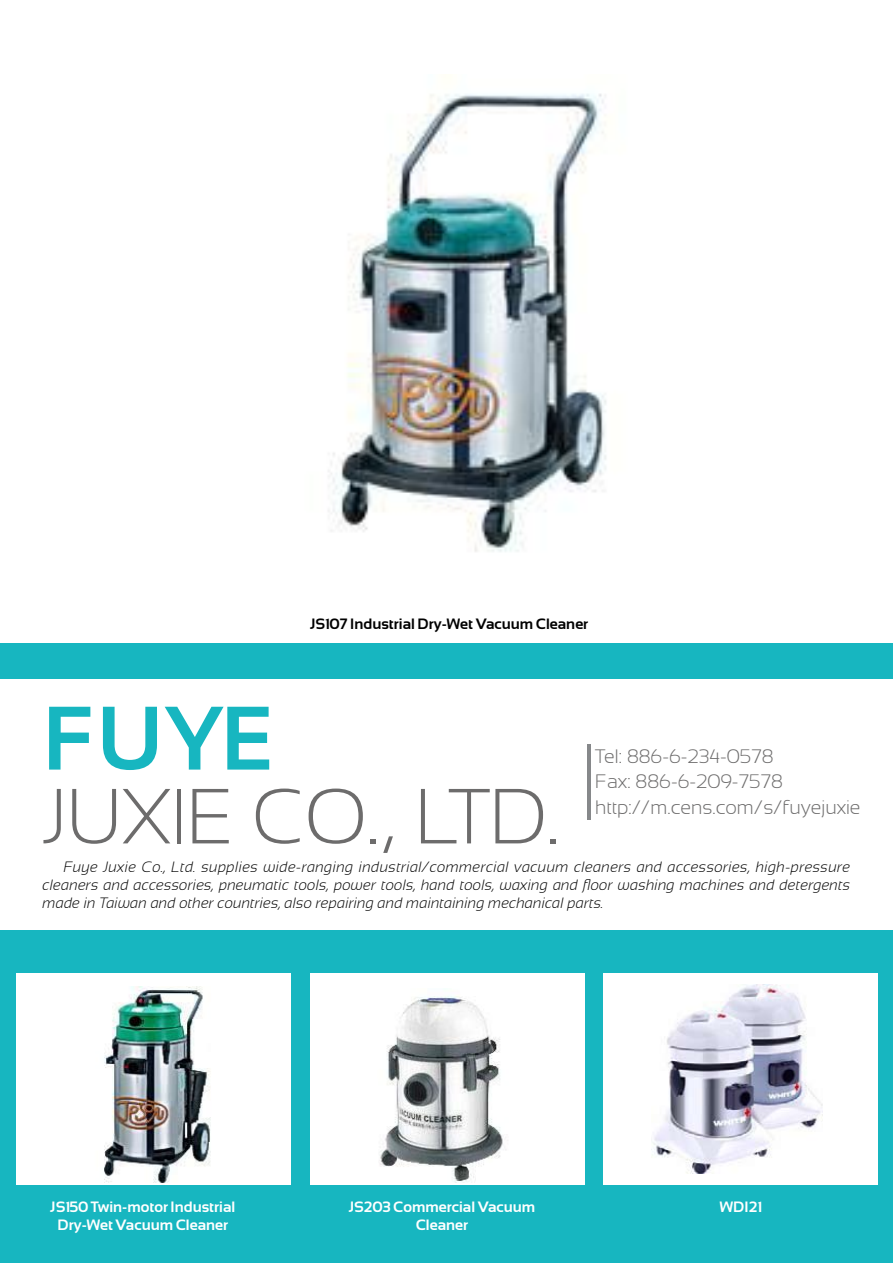
<style>
.page{position:relative;width:893px;height:1263px;background:#fff}
.page>*{position:absolute;margin:0;border:0;box-sizing:border-box;transform-origin:0 0}
.t1{font:700 90px "Sansation";color:#17b6c0}
.t2{font:300 78px "Sansation";color:#6d6c6c}
.t3{font:300 19.5px/25.5px "Sansation";color:#6d6c6c}
.t4{font:italic 300 15px/18px "Sansation";color:#000;text-align:justify}
.t5{font:700 15px/17.2px "Sansation";color:#fff;text-align:center}
.t6{font:700 15px "Sansation";color:#000}
</style>
<div class="page">
<img style="left:328px;top:93px;width:278px;height:459px">
<div style="left:0;top:643px;width:893px;height:620px;background:#17b6c0"></div>
<div style="left:0;top:679px;width:893px;height:251px;background:#fff"></div>
<div style="left:17px;top:973px;width:274px;height:212px;background:#fff"></div>
<img style="left:104px;top:986px;width:107px;height:197px">
<div style="left:310px;top:973px;width:274px;height:212px;background:#fff"></div>
<img style="left:379px;top:996px;width:129px;height:187px">
<div style="left:604px;top:973px;width:274px;height:212px;background:#fff"></div>
<img style="left:651px;top:985px;width:172px;height:188px">
<hr style="left:587px;top:744px;width:3px;height:76px;background:#86888a">
<p class="t6" style="left:310px;top:616px;width:280px">JS107 Industrial Dry-Wet Vacuum Cleaner</p>
<h1 class="t1" style="left:43px;top:688px;width:234px">Fuye</h1>
<h2 class="t2" style="left:43px;top:773px;width:519px">Juxie Co., Ltd.</h2>
<h3 class="t3" style="left:595px;top:743px;width:267px">Tel: 886-6-234-0578<br>Fax: 886-6-209-7578 http://m.cens.com/s/fuyejuxie</h3>
<p class="t4" style="left:43px;top:858px;width:809px;text-indent:21px">Fuye Juxie Co., Ltd. supplies wide-ranging industrial/commercial vacuum cleaners and accessories, high-pressure cleaners and accessories, pneumatic tools, power tools, hand tools, waxing and floor washing machines and detergents made in Taiwan and other countries, also repairing and maintaining mechanical parts.</p>
<p class="t5" style="left:50px;top:1198px;width:186px">JS150 Twin-motor Industrial<br>Dry-Wet Vacuum Cleaner</p>
<p class="t5" style="left:349px;top:1198px;width:188px">JS203 Commercial Vacuum<br>Cleaner</p>
<p class="t5" style="left:720px;top:1198px;width:43px">WDI21</p>
</div>
